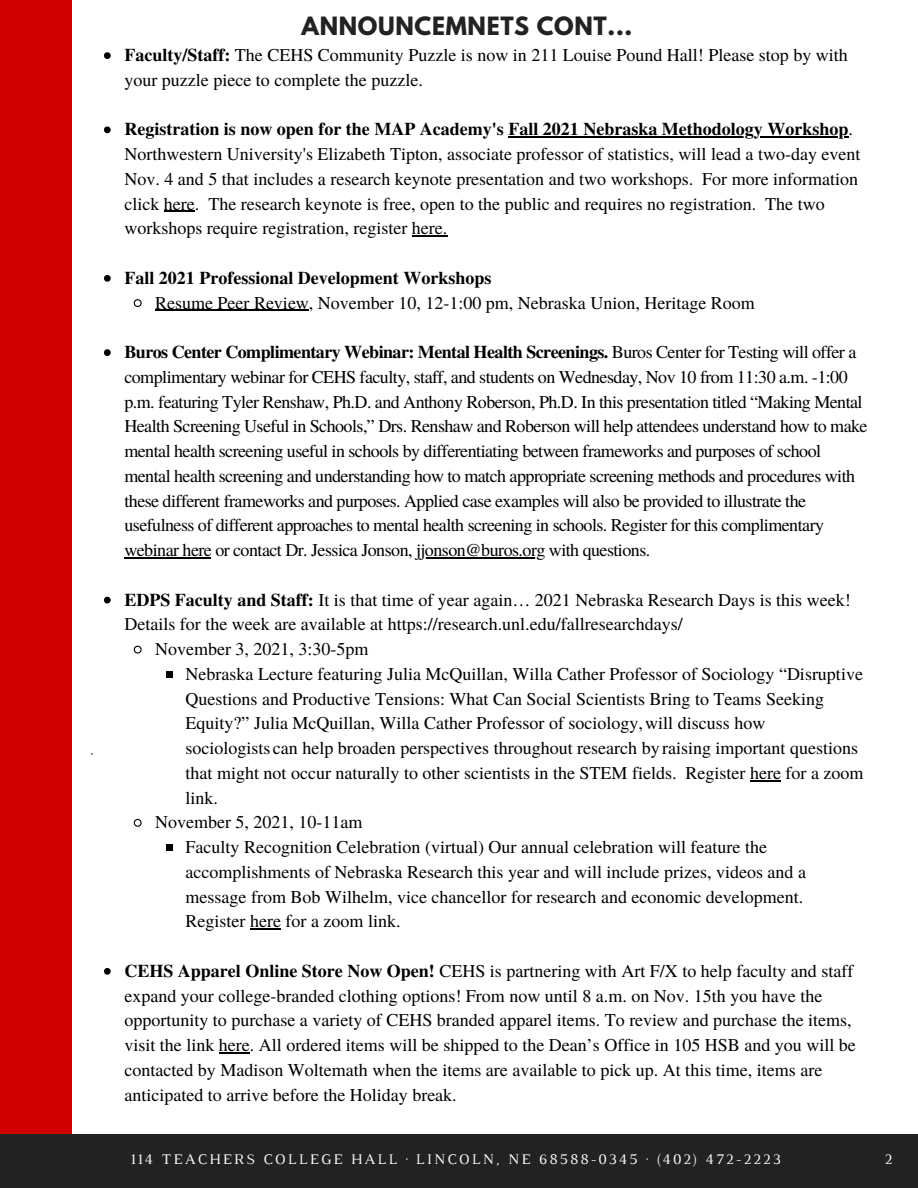
<style>
.page{position:relative;width:918px;height:1188px;background:#fff}
.page>*{position:absolute;margin:0;border:0;box-sizing:border-box;transform-origin:0 0}
.t1{font:700 22.35px "League Spartan";letter-spacing:.03em;color:#222}
.t2{font:18px/24.8px "Te X Gyre Termes";color:#000}
.t3{font:18px/24.8px "Te X Gyre Termes";letter-spacing:-.03em;color:#000}
.t4{font:700 18px "Te X Gyre Termes";color:#000}
.t5{font:15.45px "Luthier";color:#000}
.t6{font:15px "Luthier";letter-spacing:.14em;color:#fff}
.s1{font-weight:700}
</style>
<div class="page">
<div style="left:0;top:0;width:72px;height:1188px;background:#d00101"></div>
<div style="left:0;top:1134px;width:918px;height:54px;background:#222"></div>
<svg style="left:104px;top:52px;width:7px;height:7px"></svg>
<svg style="left:104px;top:126px;width:7px;height:7px"></svg>
<hr style="left:508px;top:137px;width:340px;height:1px;background:#000">
<hr style="left:164px;top:211px;width:31px;height:1px;background:#000">
<hr style="left:412px;top:236px;width:35px;height:1px;background:#000">
<svg style="left:104px;top:275px;width:7px;height:7px"></svg>
<svg style="left:133px;top:299px;width:9px;height:8px"></svg>
<hr style="left:155px;top:310px;width:154px;height:1px;background:#000">
<svg style="left:104px;top:349px;width:7px;height:7px"></svg>
<hr style="left:124px;top:557px;width:87px;height:1px;background:#000">
<hr style="left:416px;top:557px;width:129px;height:1px;background:#000">
<svg style="left:104px;top:597px;width:7px;height:6px"></svg>
<svg style="left:133px;top:645px;width:9px;height:9px"></svg>
<div style="left:166px;top:671px;width:7px;height:7px;background:#000"></div>
<hr style="left:750px;top:780px;width:31px;height:1px;background:#000">
<svg style="left:133px;top:818px;width:9px;height:9px"></svg>
<div style="left:166px;top:844px;width:7px;height:7px;background:#000"></div>
<hr style="left:250px;top:929px;width:31px;height:1px;background:#000">
<svg style="left:104px;top:968px;width:7px;height:7px"></svg>
<hr style="left:219px;top:1052px;width:31px;height:1px;background:#000">
<p class="t5" style="left:91px;top:748px;width:3px">·</p>
<p class="t1" style="left:302px;top:15px;width:332px">ANNOUNCEMNETS CONT...</p>
<p class="t2" style="left:124px;top:42px;width:725px"><span class="s1">Faculty/Staff:</span> The CEHS Community Puzzle is now in 211 Louise Pound Hall! Please stop by with your puzzle piece to complete the puzzle.</p>
<p class="t2" style="left:124px;top:116px;width:738px"><span class="s1">Registration is now open for the MAP Academy's Fall 2021 Nebraska Methodology Workshop</span>.<br>Northwestern University's Elizabeth Tipton, associate professor of statistics, will lead a two-day event Nov. 4 and 5 that includes a research keynote presentation and two workshops. For more information click here. The research keynote is free, open to the public and requires no registration. The two workshops require registration, register here.</p>
<p class="t4" style="left:124px;top:264px;width:369px">Fall 2021 Professional Development Workshops</p>
<p class="t2" style="left:155px;top:289px;width:601px">Resume Peer Review, November 10, 12-1:00 pm, Nebraska Union, Heritage Room</p>
<p class="t3" style="left:124px;top:339px;width:745px"><span class="s1">Buros Center Complimentary Webinar: Mental Health Screenings.</span> Buros Center for Testing will offer a complimentary webinar for CEHS faculty, staff, and students on Wednesday, Nov 10 from 11:30 a.m. -1:00 p.m. featuring Tyler Renshaw, Ph.D. and Anthony Roberson, Ph.D. In this presentation titled “Making Mental Health Screening Useful in Schools,” Drs. Renshaw and Roberson will help attendees understand how to make mental health screening useful in schools by differentiating between frameworks and purposes of school mental health screening and understanding how to match appropriate screening methods and procedures with these different frameworks and purposes. Applied case examples will also be provided to illustrate the usefulness of different approaches to mental health screening in schools. Register for this complimentary webinar here or contact Dr. Jessica Jonson, jjonson@buros.org with questions.</p>
<p class="t2" style="left:124px;top:586px;width:728px"><span class="s1">EDPS Faculty and Staff:</span> It is that time of year again… 2021 Nebraska Research Days is this week!<br>Details for the week are available at https://research.unl.edu/fallresearchdays/</p>
<p class="t2" style="left:155px;top:636px;width:215px">November 3, 2021, 3:30-5pm</p>
<p class="t2" style="left:186px;top:661px;width:679px">Nebraska Lecture featuring Julia McQuillan, Willa Cather Professor of Sociology “Disruptive Questions and Productive Tensions: What Can Social Scientists Bring to Teams Seeking Equity?” Julia McQuillan, Willa Cather Professor of sociology,will discuss how<br>sociologists can help broaden perspectives throughout research byraising important questions that might not occur naturally to other scientists in the STEM fields. Register here for a zoom link.</p>
<p class="t2" style="left:155px;top:809px;width:209px">November 5, 2021, 10-11am</p>
<p class="t2" style="left:186px;top:834px;width:622px">Faculty Recognition Celebration (virtual) Our annual celebration will feature the accomplishments of Nebraska Research this year and will include prizes, videos and a message from Bob Wilhelm, vice chancellor for research and economic development.<br>Register here for a zoom link.</p>
<p class="t2" style="left:124px;top:958px;width:733px"><span class="s1">CEHS Apparel Online Store Now Open!</span> CEHS is partnering with Art F/X to help faculty and staff expand your college-branded clothing options! From now until 8 a.m. on Nov. 15th you have the opportunity to purchase a variety of CEHS branded apparel items. To review and purchase the items, visit the link here. All ordered items will be shipped to the Dean’s Office in 105 HSB and you will be contacted by Madison Woltemath when the items are available to pick up. At this time, items are anticipated to arrive before the Holiday break.</p>
<p class="t6" style="left:131px;top:1154px;width:652px">114 TEACHERS COLLEGE HALL · LINCOLN, NE 68588-0345 · (402) 472-2223</p>
<p class="t6" style="left:885px;top:1154px;width:9px">2</p>
</div>
